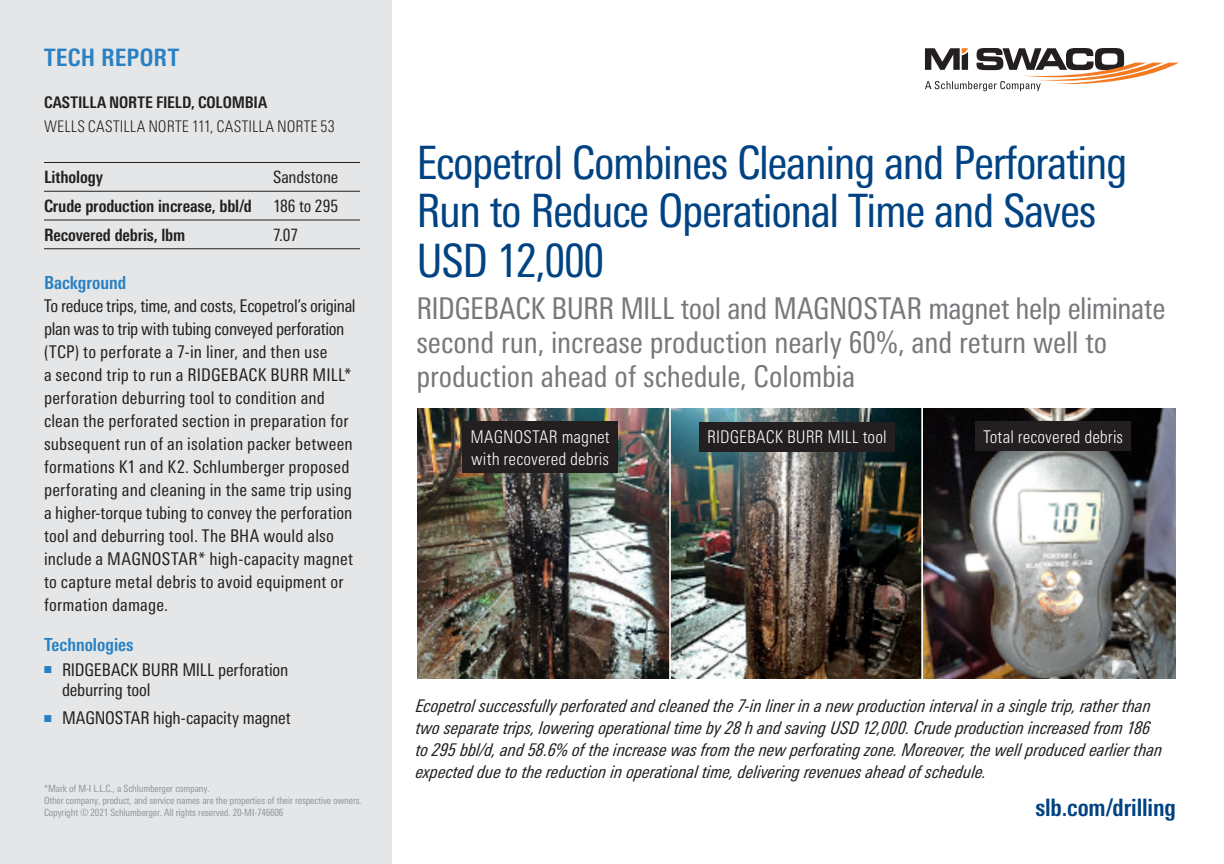
<style>
.page{position:relative;width:1224px;height:864px;background:#fff}
.page>*{position:absolute;margin:0;border:0;box-sizing:border-box;transform-origin:0 0}
.Headline{font:condensed 46px/49px "Univers Next Pro";letter-spacing:-.03em;color:#004382}
.Subhead{font:condensed 30px/34px "Univers Next Pro";letter-spacing:-.005em;color:#76787b}
.URL{font:700 condensed 24px "Univers Next Pro";letter-spacing:-.005em;color:#004382}
.Tech_Report{font:700 condensed 24px "Univers Next Pro";letter-spacing:.005em;color:#2981c4}
.Body_Head{font:700 condensed 18px "Univers Next Pro";color:#2981c4}
.Body_Text{font:condensed 17.6px/23px "Univers Next Pro";letter-spacing:.01em;color:#231f20}
.t1{font:italic condensed 17.6px/22px "Univers Next Pro";letter-spacing:-.005em;color:#231f20}
.callout{font:300 condensed 17.6px/22px "Univers Next Pro";letter-spacing:.005em;color:#fff}
.Body_Text-2{font:condensed 17.6px/20px "Univers Next Pro";letter-spacing:-.01em;color:#231f20}
.Table_Subhead{font:700 condensed 17px "Univers Next Pro";letter-spacing:-.005em;color:#231f20}
.Table_Text{font:condensed 17px "Univers Next Pro";letter-spacing:-.005em;color:#231f20}
.Formation__Field{font:300 condensed 16px "Univers Next Pro";letter-spacing:.015em;color:#231f20}
.Location{font:700 condensed 16px "Univers Next Pro";color:#231f20}
.Boilerplate__docket{font:condensed 10px "Univers Next Pro";letter-spacing:-.015em;color:#939598}
.s1{color:#2981c4}
</style>
<div class="page">
<img style="left:418px;top:408px;width:758px;height:270px">
<div style="left:0;top:0;width:392px;height:864px;background:#e5e6e7"></div>
<svg style="left:925px;top:48px;width:254px;height:43px"></svg>
<hr style="left:44px;top:191px;width:229px;height:1px;background:#231f20">
<hr style="left:273px;top:191px;width:87px;height:1px;background:#231f20">
<hr style="left:44px;top:220px;width:229px;height:1px;background:#231f20">
<hr style="left:273px;top:220px;width:87px;height:1px;background:#231f20">
<hr style="left:44px;top:162px;width:229px;height:1px;background:#231f20">
<hr style="left:44px;top:248px;width:229px;height:1px;background:#231f20">
<hr style="left:273px;top:162px;width:87px;height:1px;background:#231f20">
<hr style="left:273px;top:248px;width:87px;height:1px;background:#231f20">
<div style="left:463px;top:422px;width:155px;height:51px;background:#231f20"></div>
<div style="left:699px;top:422px;width:196px;height:29px;background:#231f20"></div>
<div style="left:975px;top:422px;width:156px;height:29px;background:#231f20"></div>
<p class="Tech_Report" style="left:44px;top:43px;width:137px">TECH REPORT</p>
<p class="Location" style="left:44px;top:93px;width:225px">CASTILLA NORTE FIELD, COLOMBIA</p>
<p class="Formation__Field" style="left:44px;top:117px;width:292px">WELLS CASTILLA NORTE 111, CASTILLA NORTE 53</p>
<p class="Table_Subhead" style="left:44px;top:167px;width:61px">Lithology</p>
<p class="Table_Text" style="left:273px;top:167px;width:67px">Sandstone</p>
<p class="Table_Subhead" style="left:44px;top:196px;width:209px">Crude production increase, bbl/d</p>
<p class="Table_Text" style="left:273px;top:196px;width:67px">186 to 295</p>
<p class="Table_Subhead" style="left:44px;top:225px;width:143px">Recovered debris, lbm</p>
<p class="Table_Text" style="left:273px;top:225px;width:27px">7.07</p>
<p class="Body_Head" style="left:44px;top:272px;width:84px">Background</p>
<p class="Body_Text" style="left:44px;top:294px;width:313px">To reduce trips, time, and costs, Ecopetrol’s original plan was to trip with tubing conveyed perforation (TCP) to perforate a 7-in liner, and then use<br>a second trip to run a RIDGEBACK BURR MILL* perforation deburring tool to condition and clean the perforated section in preparation for subsequent run of an isolation packer between formations K1 and K2. Schlumberger proposed perforating and cleaning in the same trip using a higher-torque tubing to convey the perforation tool and deburring tool. The BHA would also include a MAGNOSTAR* high-capacity magnet to capture metal debris to avoid equipment or formation damage.</p>
<p class="Body_Head" style="left:44px;top:634px;width:91px">Technologies</p>
<p class="Body_Text-2" style="left:62px;top:660px;width:228px;text-indent:-18px"><sup>■</sup> RIDGEBACK BURR MILL perforation deburring tool</p>
<p class="Body_Text-2" style="left:44px;top:708px;width:248px"><span class="s1">■</span> MAGNOSTAR high-capacity magnet</p>
<p class="Boilerplate__docket" style="left:44px;top:783px;width:167px">*Mark of M-I L.L.C., a Schlumberger company.</p>
<p class="Boilerplate__docket" style="left:44px;top:795px;width:319px">Other company, product, and service names are the properties of their respective owners.</p>
<p class="Boilerplate__docket" style="left:44px;top:807px;width:241px">Copyright © 2021 Schlumberger. All rights reserved. 20-MI-746606</p>
<p class="Headline" style="left:416px;top:137px;width:713px">Ecopetrol Combines Cleaning and Perforating<br>Run to Reduce Operational Time and Saves<br>USD 12,000</p>
<p class="Subhead" style="left:416px;top:291px;width:751px">RIDGEBACK BURR MILL tool and MAGNOSTAR magnet help eliminate second run, increase production nearly 60%, and return well to production ahead of schedule, Colombia</p>
<p class="callout" style="left:471px;top:425px;width:141px">MAGNOSTAR magnet with recovered debris</p>
<p class="callout" style="left:707px;top:426px;width:181px">RIDGEBACK BURR MILL tool</p>
<p class="callout" style="left:983px;top:425px;width:141px">Total recovered debris</p>
<p class="t1" style="left:416px;top:694px;width:748px">Ecopetrol successfully perforated and cleaned the 7-in liner in a new production interval in a single trip, rather than two separate trips, lowering operational time by 28 h and saving USD 12,000. Crude production increased from 186 to 295 bbl/d, and 58.6% of the increase was from the new perforating zone. Moreover, the well produced earlier than expected due to the reduction in operational time, delivering revenues ahead of schedule.</p>
<p class="URL" style="left:1035px;top:793px;width:142px">slb.com/drilling</p>
</div>
